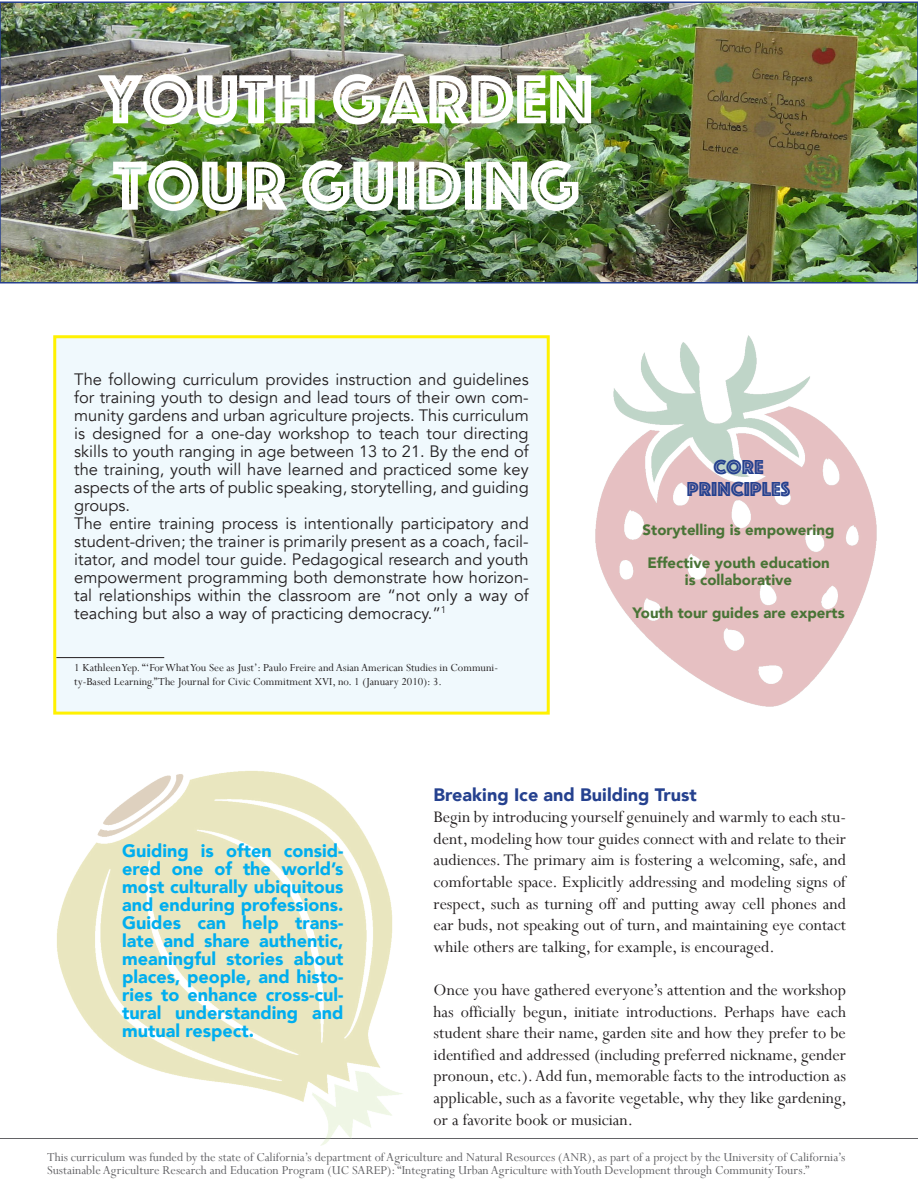
<style>
.page{position:relative;width:918px;height:1188px;background:#fff}
.page>*{position:absolute;margin:0;border:0;box-sizing:border-box;transform-origin:0 0}
.t1{font:72px "Phosphate Inline";color:#fff}
.t2{font:21px "Phosphate Inline";color:#25418f}
.t3{font:18px/21.6px "Perpetua";color:#231f20;text-align:justify}
.t4{font:900 18px/18px "Avenir";color:#00aeef;text-align:justify}
.t5{font:900 18px "Avenir";color:#25418f}
.t6{font:16.5px/18px "Avenir";color:#231f20;text-align:justify}
.t7{font:900 15px "Avenir";color:#497436}
.t8{font:13.5px/13.5px "Perpetua";color:#636366}
.t9{font:12px/13.5px "Perpetua";color:#231f20}
</style>
<div class="page">
<svg style="left:0;top:1138px;width:918px;height:1px"></svg>
<img style="left:3px;top:5px;width:912px;height:276px">
<div style="left:0;top:2px;width:918px;height:282px;border:2px solid #253f8e"></div>
<div style="left:55px;top:337px;width:493px;height:376px;background:#f0f9fd"></div>
<hr style="left:56px;top:657px;width:108px;height:1px;background:#231f20">
<div style="left:53px;top:335px;width:497px;height:380px;border:3px solid #fff101"></div>
<img style="left:596px;top:335px;width:281px;height:371px">
<img style="left:50px;top:771px;width:366px;height:375px">
<p class="t1" style="left:99px;top:48px;width:496px">YOUTH GARDEN</p>
<p class="t1" style="left:113px;top:134px;width:468px">TOUR GUIDING</p>
<p class="t6" style="left:74px;top:370px;width:456px">The following curriculum provides instruction and guidelines for training youth to design and lead tours of their own com&shy;munity gardens and urban agriculture projects. This curriculum is designed for a one-day workshop to teach tour directing skills to youth ranging in age between 13 to 21. By the end of the training, youth will have learned and practiced some key aspects of the arts of public speaking, storytelling, and guiding groups.</p>
<p class="t6" style="left:74px;top:514px;width:456px">The entire training process is intentionally participatory and student-driven; the trainer is primarily present as a coach, facil&shy;itator, and model tour guide. Pedagogical research and youth empowerment programming both demonstrate how horizon&shy;tal relationships within the classroom are “not only a way of teaching but also a way of practicing democracy.”<sup>1</sup></p>
<p class="t9" style="left:74px;top:661px;width:425px">1 Kathleen Yep. “‘For What You See as Just’: Paulo Freire and Asian American Studies in Communi&shy;ty-Based Learning.” The Journal for Civic Commitment XVI, no. 1 (January 2010): 3.</p>
<p class="t2" style="left:713px;top:452px;width:52px">CORE</p>
<p class="t2" style="left:687px;top:474px;width:105px">PRINCIPLES</p>
<p class="t7" style="left:643px;top:517px;width:193px">Storytelling is empowering</p>
<p class="t7" style="left:647px;top:550px;width:184px">Effective youth education</p>
<p class="t7" style="left:685px;top:567px;width:109px">is collaborative</p>
<p class="t7" style="left:633px;top:600px;width:214px">Youth tour guides are experts</p>
<p class="t4" style="left:122px;top:842px;width:223px">Guiding is often consid&shy;ered one of the world’s most culturally ubiquitous and enduring professions.<br>Guides can help trans&shy;late and share authentic, meaningful stories about places, people, and histo&shy;ries to enhance cross-cul&shy;tural understanding and mutual respect.</p>
<p class="t5" style="left:434px;top:779px;width:265px">Breaking Ice and Building Trust</p>
<p class="t3" style="left:434px;top:806px;width:414px">Begin by introducing yourself genuinely and warmly to each stu&shy;dent, modeling how tour guides connect with and relate to their audiences. The primary aim is fostering a welcoming, safe, and comfortable space. Explicitly addressing and modeling signs of respect, such as turning off and putting away cell phones and ear buds, not speaking out of turn, and maintaining eye contact while others are talking, for example, is encouraged.</p>
<p class="t3" style="left:434px;top:979px;width:415px">Once you have gathered everyone’s attention and the workshop has officially begun, initiate introductions. Perhaps have each student share their name, garden site and how they prefer to be identified and addressed (including preferred nickname, gender pronoun, etc.). Add fun, memorable facts to the introduction as applicable, such as a favorite vegetable, why they like gardening, or a favorite book or musician.</p>
<p class="t8" style="left:47px;top:1150px;width:800px">This curriculum was funded by the state of California’s department of Agriculture and Natural Resources (ANR), as part of a project by the University of California’s<br>Sustainable Agriculture Research and Education Program (UC SAREP): “Integrating Urban Agriculture with Youth Development through Community Tours.”</p>
</div>
